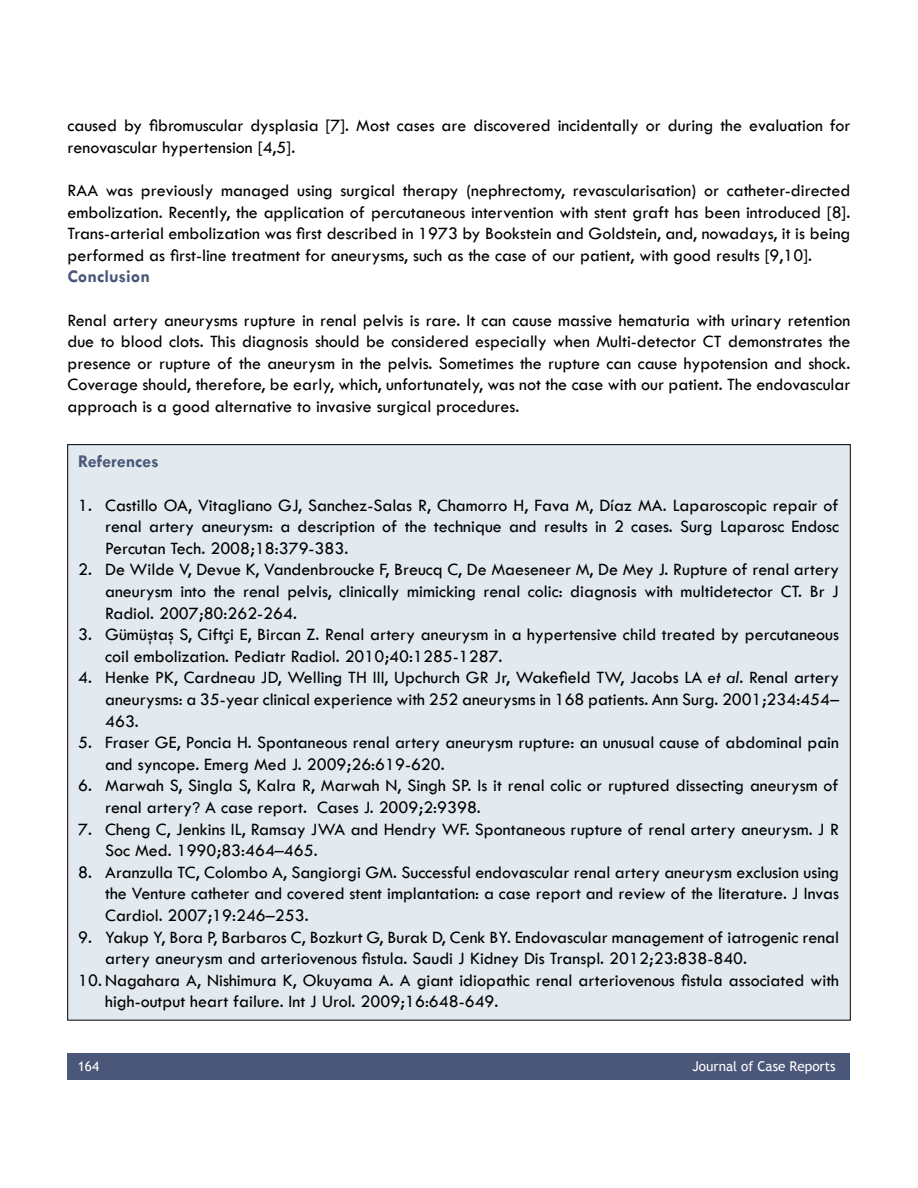
<style>
.page{position:relative;width:918px;height:1188px;background:#fff}
.page>*{position:absolute;margin:0;border:0;box-sizing:border-box;transform-origin:0 0}
.t1{font:18px/21.6px "Tw Cen";color:#000}
.t2{font:700 18px "Tw Cen";color:#4a5778}
.t3{font:13.5px "Trebuchet MS";color:#fff}
.s1{font-style:italic}
.s2{font-family:"Arial";font-size:15px}
</style>
<div class="page">
<div style="left:68px;top:445px;width:782px;height:575px;background:#e2e9ef"></div>
<div style="left:68px;top:1053px;width:782px;height:27px;background:#4a5778"></div>
<p class="t1" style="left:68px;top:115px;width:785px">caused by fibromuscular dysplasia [7]. Most cases are discovered incidentally or during the evaluation for renovascular hypertension [4,5].</p>
<p class="t1" style="left:68px;top:179px;width:785px;text-align:justify">RAA was previously managed using surgical therapy (nephrectomy, revascularisation) or catheter-directed embolization. Recently, the application of percutaneous intervention with stent graft has been introduced [8].<br>Trans-arterial embolization was first described in 1973 by Bookstein and Goldstein, and, nowadays, it is being performed as first-line treatment for aneurysms, such as the case of our patient, with good results [9,10].</p>
<p class="t2" style="left:68px;top:266px;width:84px">Conclusion</p>
<p class="t1" style="left:68px;top:309px;width:785px;text-align:justify">Renal artery aneurysms rupture in renal pelvis is rare. It can cause massive hematuria with urinary retention due to blood clots. This diagnosis should be considered especially when Multi-detector CT demonstrates the presence or rupture of the aneurysm in the pelvis. Sometimes the rupture can cause hypotension and shock.<br>Coverage should, therefore, be early, which, unfortunately, was not the case with our patient. The endovascular approach is a good alternative to invasive surgical procedures.</p>
<p class="t2" style="left:78px;top:451px;width:82px">References</p>
<p class="t1" style="left:105px;top:494px;width:736px;text-align:justify;text-indent:-27px">1. Castillo OA, Vitagliano GJ, Sanchez-Salas R, Chamorro H, Fava M, Díaz MA. Laparoscopic repair of renal artery aneurysm: a description of the technique and results in 2 cases. Surg Laparosc Endosc Percutan Tech. 2008;18:379-383.</p>
<p class="t1" style="left:105px;top:559px;width:736px;text-align:justify;text-indent:-27px">2. De Wilde V, Devue K, Vandenbroucke F, Breucq C, De Maeseneer M, De Mey J. Rupture of renal artery aneurysm into the renal pelvis, clinically mimicking renal colic: diagnosis with multidetector CT. Br J Radiol. 2007;80:262-264.</p>
<p class="t1" style="left:105px;top:624px;width:736px;text-indent:-27px">3. Gümüştaş S, Ciftçi E, Bircan Z. Renal artery aneurysm in a hypertensive child treated by percutaneous coil embolization. Pediatr Radiol. 2010;40:1285-1287.</p>
<p class="t1" style="left:105px;top:667px;width:736px;text-align:justify;text-indent:-27px">4. Henke PK, Cardneau JD, Welling TH III, Upchurch GR Jr, Wakefield TW, Jacobs LA <span class="s1">et al</span>. Renal artery aneurysms: a 35-year clinical experience with 252 aneurysms in 168 patients. Ann Surg. 2001;234:454– 463.</p>
<p class="t1" style="left:105px;top:732px;width:735px;text-indent:-27px">5. Fraser GE, Poncia H. Spontaneous renal artery aneurysm rupture: an unusual cause of abdominal pain and syncope. Emerg Med J. 2009;26:619-620.</p>
<p class="t1" style="left:105px;top:775px;width:735px;text-indent:-27px">6. Marwah S, Singla S, Kalra R, Marwah N, Singh SP. Is it renal colic or ruptured dissecting aneurysm of renal artery<span class="s2">?</span> A case report. Cases J. 2009;2:9398.</p>
<p class="t1" style="left:105px;top:818px;width:736px;text-indent:-27px">7. Cheng C, Jenkins IL, Ramsay JWA and Hendry WF. Spontaneous rupture of renal artery aneurysm. J R<br>Soc Med. 1990;83:464–465.</p>
<p class="t1" style="left:105px;top:861px;width:736px;text-align:justify;text-indent:-27px">8. Aranzulla TC, Colombo A, Sangiorgi GM. Successful endovascular renal artery aneurysm exclusion using the Venture catheter and covered stent implantation: a case report and review of the literature. J Invas Cardiol. 2007;19:246–253.</p>
<p class="t1" style="left:105px;top:926px;width:736px;text-indent:-27px">9. Yakup Y, Bora P, Barbaros C, Bozkurt G, Burak D, Cenk BY. Endovascular management of iatrogenic renal artery aneurysm and arteriovenous fistula. Saudi J Kidney Dis Transpl. 2012;23:838-840.</p>
<p class="t1" style="left:105px;top:969px;width:735px;text-indent:-27px">10. Nagahara A, Nishimura K, Okuyama A. A giant idiopathic renal arteriovenous fistula associated with high-output heart failure. Int J Urol. 2009;16:648-649.</p>
<p class="t3" style="left:78px;top:1058px;width:23px">164</p>
<p class="t3" style="left:692px;top:1058px;width:145px">Journal of Case Reports</p>
</div>
